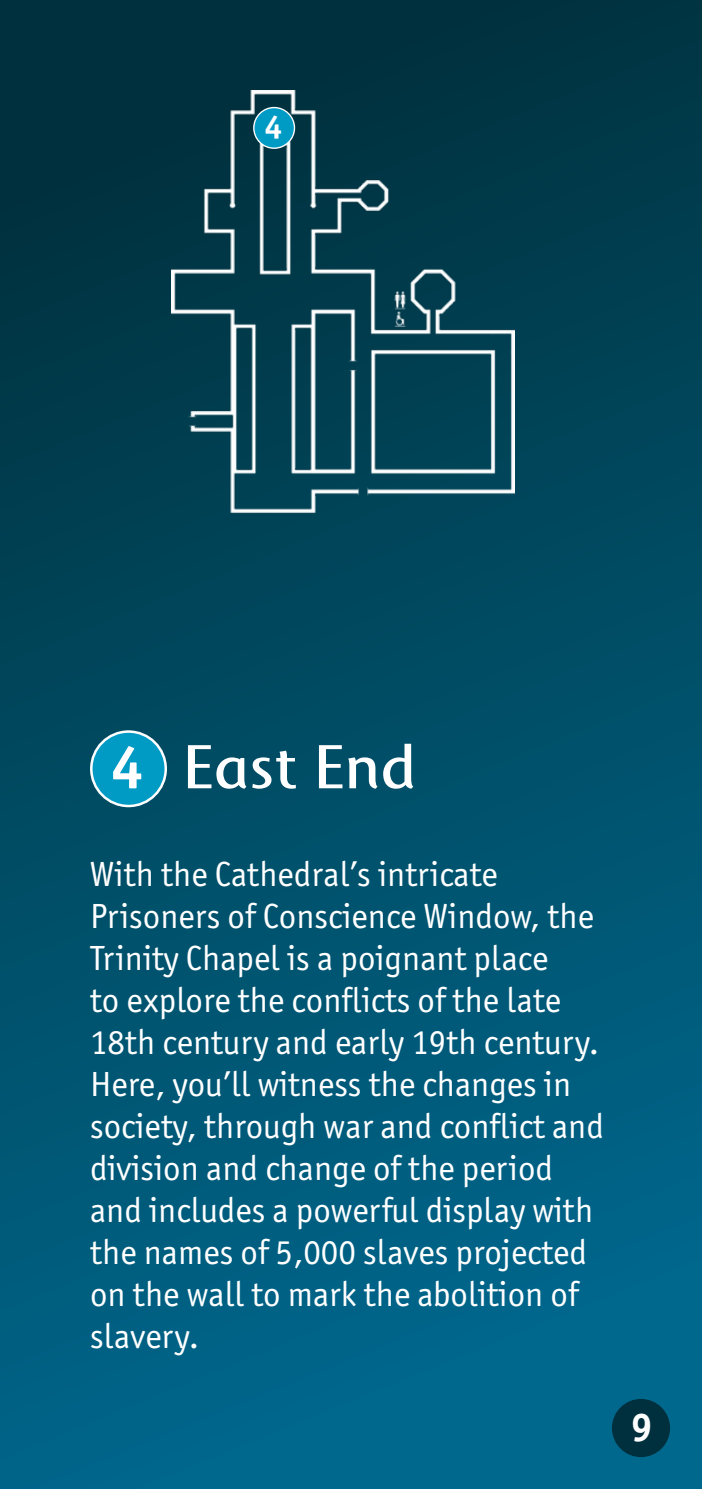
<style>
.page{position:relative;width:702px;height:1489px;background:#fff}
.page>*{position:absolute;margin:0;border:0;box-sizing:border-box;transform-origin:0 0}
.t1{font:60px "Mosquito Pro";color:#fff}
.t2{font:700 60px "Officina Sans ITC Std";color:#fff}
.t3{font:700 40px "Officina Sans ITC Std";color:#fff}
.t4{font:35px/42px "Officina Sans ITC Std";color:#fff}
.t5{font:700 32.75px "Officina Sans ITC Std";color:#fff}
</style>
<div class="page">
<div style="left:0;top:0;width:702px;height:1488px;background:linear-gradient(to bottom,#00303b,#006990)"></div>
<img style="left:172px;top:90px;width:342px;height:431px">
<div style="left:612px;top:1398px;width:58px;height:58px;background:#00303d;border-radius:50%"></div>
<div style="left:254px;top:108px;width:40px;height:40px;background:#009bc5;border-radius:50%"></div>
<div style="left:253px;top:107px;width:42px;height:42px;border:1px solid #fff;border-radius:50%"></div>
<div style="left:91px;top:731px;width:75px;height:75px;background:#009bc5;border-radius:50%"></div>
<div style="left:90px;top:730px;width:77px;height:77px;border:2px solid #fff;border-radius:50%"></div>
<p class="t5" style="left:265px;top:106px;width:19px">4</p>
<h1 class="t2" style="left:111px;top:729px;width:34px">4</h1>
<h1 class="t1" style="left:182px;top:730px;width:235px">East End</h1>
<p class="t4" style="left:90px;top:852px;width:515px">With the Cathedral’s intricate Prisoners of Conscience Window, the Trinity Chapel is a poignant place<br>to explore the conflicts of the late 18th century and early 19th century.<br>Here, you’ll witness the changes in society, through war and conflict and division and change of the period and includes a powerful display with the names of 5,000 slaves projected on the wall to mark the abolition of slavery.</p>
<p class="t3" style="left:631px;top:1402px;width:23px">9</p>
</div>
